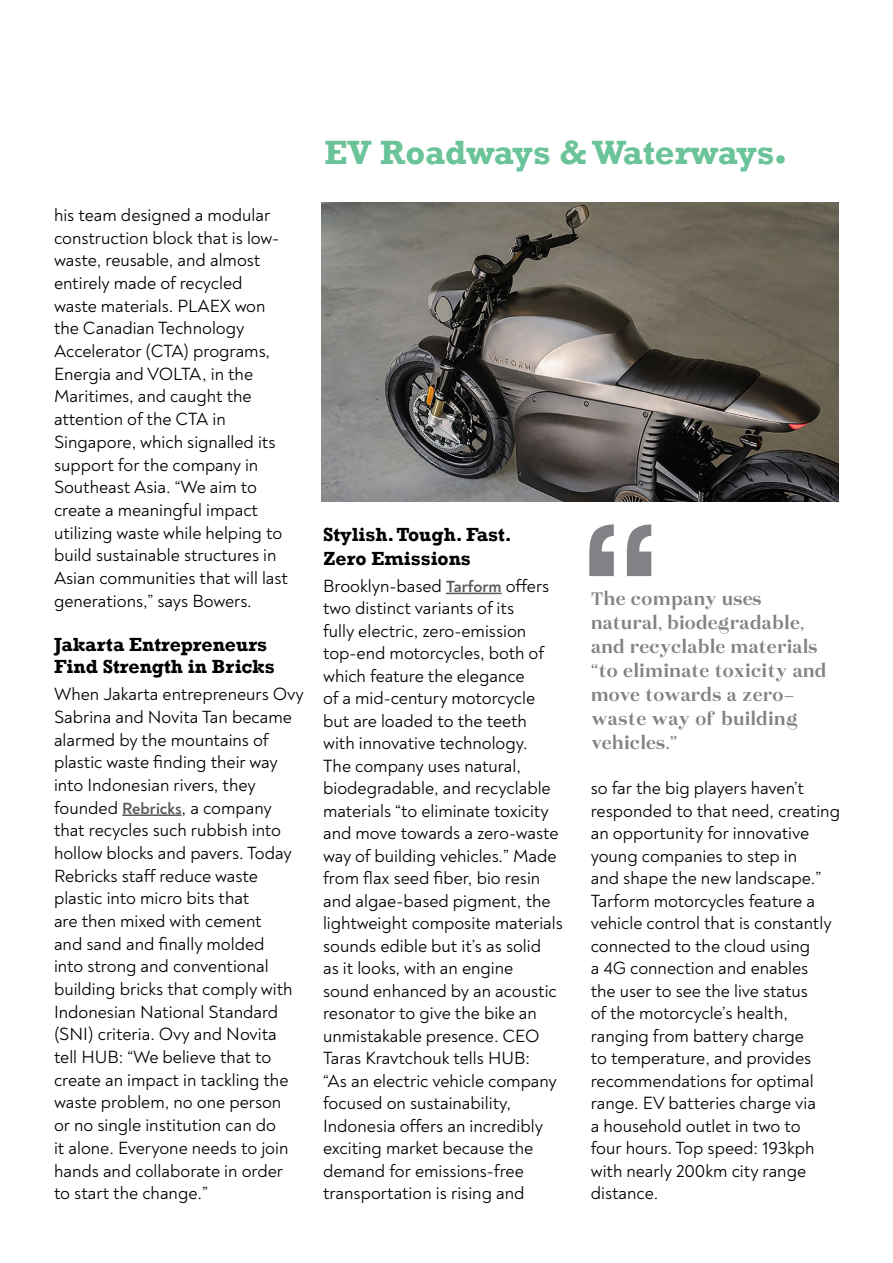
<style>
.page{position:relative;width:893px;height:1263px;background:#fff}
.page>*{position:absolute;margin:0;border:0;box-sizing:border-box;transform-origin:0 0}
.t1{font:700 150px "Rockwell";color:#808285}
.t2{font:700 34.5px "Rockwell";color:#6bc399}
.t3{font:700 19.5px/22.6px "Rockwell";color:#000}
.t4{font:18px/22.5px "Noah";color:#000}
.t5{font:700 18px/24px "Okaasan Serif";letter-spacing:-.025em;color:#808285}
.s1{font-weight:700;font-size:16.5px;color:#58595b}
</style>
<div class="page">
<hr style="left:122px;top:814px;width:60px;height:2px;background:#58595b">
<hr style="left:446px;top:593px;width:56px;height:1px;background:#58595b">
<div style="left:776px;top:155px;width:9px;height:9px;background:#6bc399;border-radius:50%"></div>
<img style="left:322px;top:202px;width:517px;height:299px">
<p class="t4" style="left:54px;top:204px;width:236px">his team designed a modular construction block that is low&shy;waste, reusable, and almost entirely made of recycled waste materials. PLAEX won the Canadian Technology<br>Accelerator (CTA) programs,<br>Energia and VOLTA, in the<br>Maritimes, and caught the attention of the CTA in<br>Singapore, which signalled its support for the company in<br>Southeast Asia. “We aim to create a meaningful impact utilizing waste while helping to build sustainable structures in<br>Asian communities that will last generations,” says Bowers.</p>
<p class="t3" style="left:54px;top:633px;width:222px">Jakarta Entrepreneurs<br>Find Strength in Bricks</p>
<p class="t4" style="left:54px;top:683px;width:251px">When Jakarta entrepreneurs Ovy<br>Sabrina and Novita Tan became alarmed by the mountains of plastic waste finding their way into Indonesian rivers, they founded <span class="s1">Rebricks</span>, a company that recycles such rubbish into hollow blocks and pavers. Today<br>Rebricks staff reduce waste plastic into micro bits that<br>are then mixed with cement<br>and sand and finally molded<br>into strong and conventional building bricks that comply with<br>Indonesian National Standard (SNI) criteria. Ovy and Novita tell HUB: “We believe that to create an impact in tackling the waste problem, no one person<br>or no single institution can do<br>it alone. Everyone needs to join hands and collaborate in order to start the change.”</p>
<h2 class="t2" style="left:325px;top:131px;width:451px">EV Roadways &amp; Waterways</h2>
<p class="t3" style="left:323px;top:522px;width:190px;line-height:24px">Stylish. Tough. Fast.<br>Zero Emissions</p>
<p class="t4" style="left:323px;top:575px;width:241px">Brooklyn-based <span class="s1">Tarform</span> offers two distinct variants of its<br>fully electric, zero-emission top-end motorcycles, both of which feature the elegance<br>of a mid-century motorcycle but are loaded to the teeth with innovative technology.<br>The company uses natural, biodegradable, and recyclable materials “to eliminate toxicity and move towards a zero-waste way of building vehicles.” Made from flax seed fiber, bio resin and algae-based pigment, the lightweight composite materials sounds edible but it’s as solid<br>as it looks, with an engine sound enhanced by an acoustic resonator to give the bike an unmistakable presence. CEO<br>Taras Kravtchouk tells HUB:<br>“As an electric vehicle company focused on sustainability,<br>Indonesia offers an incredibly exciting market because the demand for emissions-free transportation is rising and</p>
<h1 class="t1" style="left:576px;top:485px;width:91px">“</h1>
<p class="t5" style="left:591px;top:585px;width:237px">The company uses natural, biodegradable, and recyclable materials “to eliminate toxicity and move towards a zero&shy;waste way of building vehicles.”</p>
<p class="t4" style="left:591px;top:777px;width:251px">so far the big players haven’t responded to that need, creating an opportunity for innovative young companies to step in<br>and shape the new landscape.”<br>Tarform motorcycles feature a vehicle control that is constantly connected to the cloud using<br>a 4G connection and enables<br>the user to see the live status<br>of the motorcycle’s health, ranging from battery charge<br>to temperature, and provides recommendations for optimal range. EV batteries charge via<br>a household outlet in two to<br>four hours. Top speed: 193kph with nearly 200km city range distance.</p>
</div>
